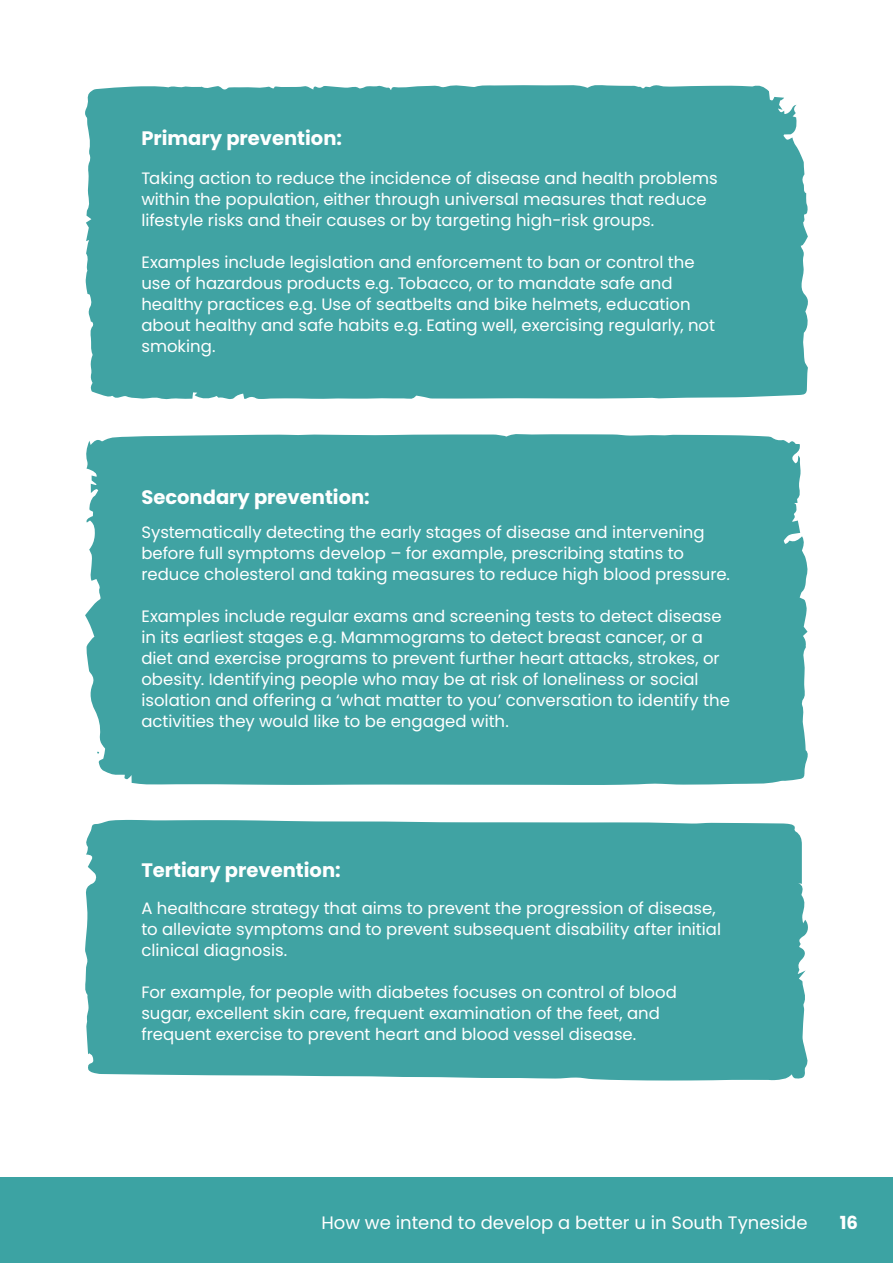
<style>
.page{position:relative;width:893px;height:1263px;background:#fff}
.page>*{position:absolute;margin:0;border:0;box-sizing:border-box;transform-origin:0 0}
.t1{font:700 19.5px "Poppins";color:#fff}
.t2{font:18px "Poppins";color:#fff}
.t3{font:700 18px "Poppins";color:#fff}
.t4{font:16.5px/21px "Poppins";color:#fff}
</style>
<div class="page">
<div style="left:85px;top:820px;width:723px;height:260px;background:#40a3a3"></div>
<div style="left:85px;top:434px;width:723px;height:351px;background:#40a3a3"></div>
<div style="left:85px;top:85px;width:723px;height:315px;background:#40a3a3"></div>
<div style="left:0;top:1178px;width:893px;height:85px;background:#3ca3a3"></div>
<p class="t1" style="left:141px;top:127px;width:202px">Primary prevention:</p>
<p class="t4" style="left:141px;top:167px;width:578px">Taking action to reduce the incidence of disease and health problems within the population, either through universal measures that reduce lifestyle risks and their causes or by targeting high-risk groups.</p>
<p class="t4" style="left:141px;top:251px;width:575px">Examples include legislation and enforcement to ban or control the use of hazardous products e.g. Tobacco, or to mandate safe and healthy practices e.g. Use of seatbelts and bike helmets, education about healthy and safe habits e.g. Eating well, exercising regularly, not smoking.</p>
<p class="t1" style="left:141px;top:486px;width:230px">Secondary prevention:</p>
<p class="t4" style="left:141px;top:521px;width:590px">Systematically detecting the early stages of disease and intervening before full symptoms develop – for example, prescribing statins to reduce cholesterol and taking measures to reduce high blood pressure.</p>
<p class="t4" style="left:141px;top:605px;width:590px">Examples include regular exams and screening tests to detect disease in its earliest stages e.g. Mammograms to detect breast cancer, or a diet and exercise programs to prevent further heart attacks, strokes, or obesity. Identifying people who may be at risk of loneliness or social isolation and offering a ‘what matter to you’ conversation to identify the activities they would like to be engaged with.</p>
<p class="t1" style="left:141px;top:859px;width:201px">Tertiary prevention:</p>
<p class="t4" style="left:141px;top:898px;width:581px">A healthcare strategy that aims to prevent the progression of disease, to alleviate symptoms and to prevent subsequent disability after initial clinical diagnosis.</p>
<p class="t4" style="left:141px;top:982px;width:537px">For example, for people with diabetes focuses on control of blood sugar, excellent skin care, frequent examination of the feet, and frequent exercise to prevent heart and blood vessel disease.</p>
<p class="t2" style="left:321px;top:1212px;width:488px">How we intend to develop a better u in South Tyneside</p>
<p class="t3" style="left:840px;top:1212px;width:20px">16</p>
</div>
